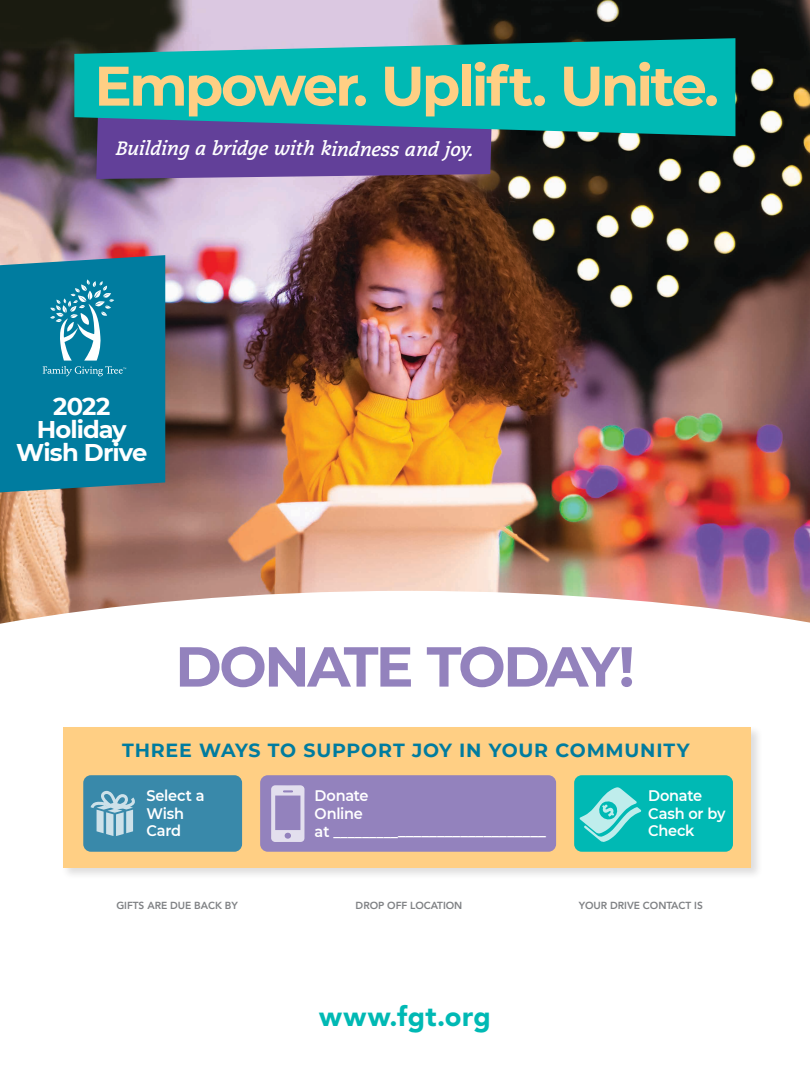
<style>
.page{position:relative;width:810px;height:1080px;background:#fff}
.page>*{position:absolute;margin:0;border:0;box-sizing:border-box;transform-origin:0 0}
.t1{font:700 56.25px "Montserrat";letter-spacing:-.05em;color:#9382bd}
.t2{font:700 55.62px "Montserrat";letter-spacing:-.05em;color:#ffcf84}
.t3{font:900 27.5px "Avenir LT Std";letter-spacing:.01em;color:#00b9b4}
.t4{font:700 24.19px/22.9px "Montserrat";letter-spacing:-.035em;color:#fff;text-align:center}
.t5{font:italic 700 19.38px "Caecilia LT Std";color:#fff}
.t6{font:700 19px "Montserrat";letter-spacing:.04em;color:#007c9f}
.t7{font:600 16.56px "Montserrat";color:#fff;scale:.95 1}
.t8{font:600 15.31px/17.8px "Montserrat";letter-spacing:-.015em;color:#fff;scale:.95 1}
.t9{font:800 10.19px "Avenir LT Std";letter-spacing:-.005em;color:#808285}
.s1{font-size:15.31px}
</style>
<div class="page">
<img style="left:0;top:0;width:810px;height:624px">
<div style="left:61px;top:726px;width:702px;height:154px;background:#231f20;opacity:.15"></div>
<div style="left:63px;top:728px;width:688px;height:140px;background:#ffcf84"></div>
<svg style="left:96px;top:136px;width:396px;height:43px;background:#644396"></svg>
<div style="left:83px;top:775px;width:159px;height:77px;background:#3989aa;border-radius:8px"></div>
<div style="left:260px;top:775px;width:296px;height:77px;background:#9382bd;border-radius:8px"></div>
<svg style="left:74px;top:38px;width:661px;height:98px;background:#13a8ab"></svg>
<div style="left:0;top:255px;width:165px;height:237px;background:#007c9f"></div>
<div style="left:574px;top:775px;width:159px;height:77px;background:#00b9b4;border-radius:8px"></div>
<svg style="left:271px;top:785px;width:34px;height:57px"></svg>
<svg style="left:579px;top:787px;width:62px;height:55px"></svg>
<svg style="left:43px;top:279px;width:83px;height:97px;background:#2991ae"></svg>
<svg style="left:91px;top:791px;width:44px;height:45px"></svg>
<h2 class="t2" style="left:94px;top:46px;width:626px">Empower. Uplift. Unite.</h2>
<h3 class="t5" style="left:115px;top:137px;width:364px">Building a bridge with kindness and joy.</h3>
<h3 class="t4" style="left:16px;top:393px;width:133px">2022<br>Holiday<br>Wish Drive</h3>
<h1 class="t1" style="left:175px;top:626px;width:461px">DONATE TODAY!</h1>
<h3 class="t6" style="left:122px;top:737px;width:569px">THREE WAYS TO SUPPORT JOY IN YOUR COMMUNITY</h3>
<h3 class="t8" style="left:146px;top:786px;width:63px">Select a<br>Wish<br>Card</h3>
<h3 class="t8" style="left:315px;top:786px;width:58px">Donate<br>Online</h3>
<h3 class="t7" style="left:315px;top:819px;width:245px"><span class="s1">at _________</span>___________________</h3>
<h3 class="t8" style="left:648px;top:786px;width:83px">Donate<br>Cash or by<br>Check</h3>
<p class="t9" style="left:116px;top:899px;width:123px">GIFTS ARE DUE BACK BY</p>
<p class="t9" style="left:356px;top:899px;width:108px">DROP OFF LOCATION</p>
<p class="t9" style="left:579px;top:899px;width:126px">YOUR DRIVE CONTACT IS</p>
<h3 class="t3" style="left:319px;top:1000px;width:173px">www.fgt.org</h3>
</div>
